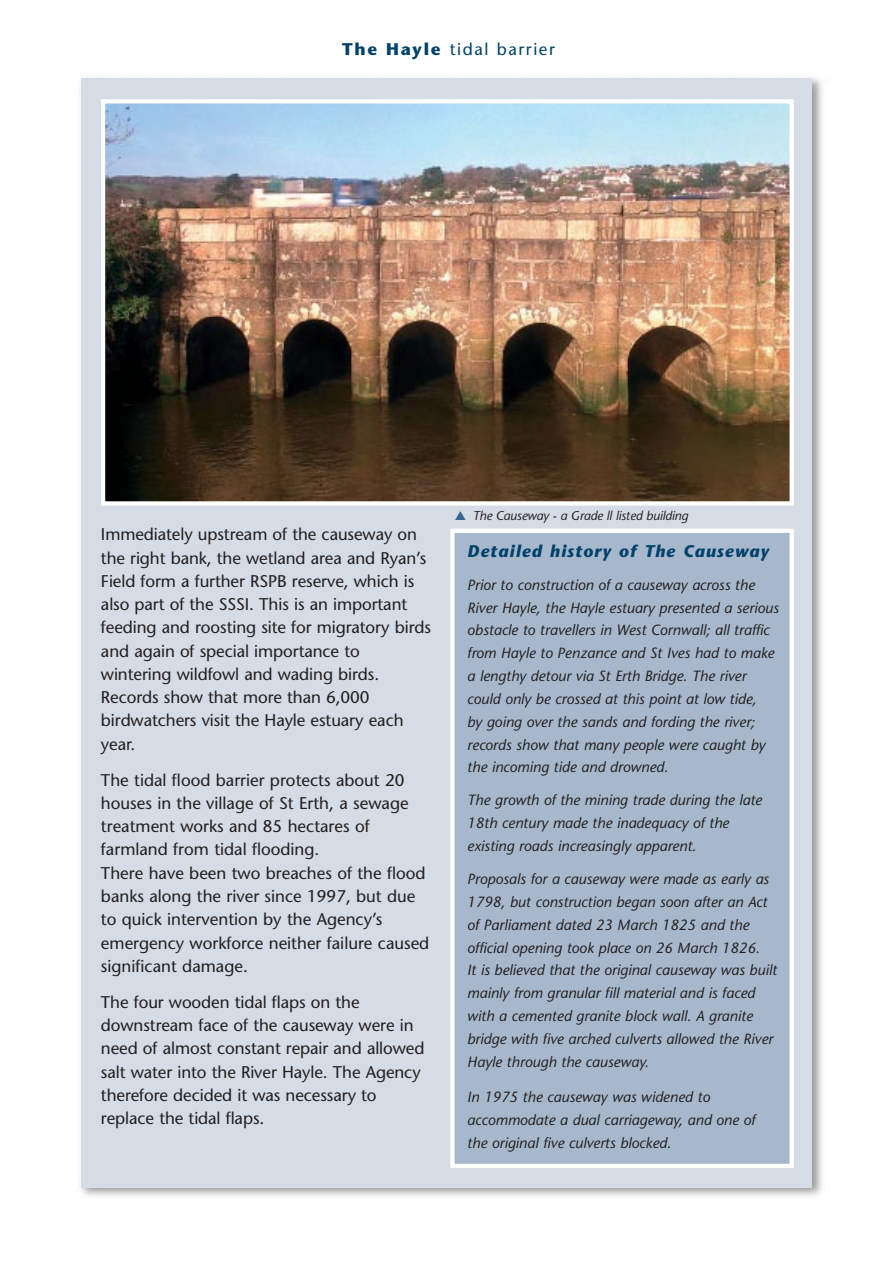
<style>
.page{position:relative;width:893px;height:1263px;background:#fff}
.page>*{position:absolute;margin:0;border:0;box-sizing:border-box;transform-origin:0 0}
.t1{font:16.95px/23.2px "Stone Sans";letter-spacing:-.005em;color:#231f1f}
.t2{font:italic 700 16.95px "Stone Sans";letter-spacing:.065em;color:#004269}
.t3{font:16.95px "Stone Sans";letter-spacing:.09em;color:#004269}
.t4{font:italic 14.85px/22.8px "Stone Sans";color:#231f1f}
.t5{font:italic 12.75px "Stone Sans";letter-spacing:-.01em;color:#231f1f}
.s1{font-weight:700}
.s2{color:#34688c}
</style>
<div class="page">
<img style="left:80px;top:77px;width:743px;height:1119px">
<div style="left:81px;top:78px;width:730px;height:1109px;background:#d5dce6"></div>
<img style="left:106px;top:104px;width:682px;height:397px">
<div style="left:101px;top:99px;width:692px;height:407px;border:4px solid #fff"></div>
<div style="left:452px;top:531px;width:339px;height:635px;background:#a7b8cd"></div>
<div style="left:450px;top:529px;width:343px;height:639px;border:4px solid #fff"></div>
<p class="t3" style="left:342px;top:42px;width:214px"><span class="s1">The Hayle</span> tidal barrier</p>
<p class="t1" style="left:101px;top:525px;width:331px">Immediately upstream of the causeway on the right bank, the wetland area and Ryan’s Field form a further RSPB reserve, which is also part of the SSSI. This is an important feeding and roosting site for migratory birds and again of special importance to wintering wildfowl and wading birds.<br>Records show that more than 6,000 birdwatchers visit the Hayle estuary each year.</p>
<p class="t1" style="left:101px;top:770px;width:330px">The tidal flood barrier protects about 20 houses in the village of St Erth, a sewage treatment works and 85 hectares of farmland from tidal flooding.<br>There have been two breaches of the flood banks along the river since 1997, but due to quick intervention by the Agency’s emergency workforce neither failure caused significant damage.</p>
<p class="t1" style="left:101px;top:992px;width:325px">The four wooden tidal flaps on the downstream face of the causeway were in need of almost constant repair and allowed salt water into the River Hayle. The Agency therefore decided it was necessary to replace the tidal flaps.</p>
<p class="t5" style="left:455px;top:511px;width:235px"><span class="s2">▲</span> The Causeway - a Grade ll listed building</p>
<p class="t2" style="left:467px;top:544px;width:303px">Detailed history of The Causeway</p>
<p class="t4" style="left:467px;top:575px;width:313px">Prior to construction of a causeway across the River Hayle, the Hayle estuary presented a serious obstacle to travellers in West Cornwall; all traffic from Hayle to Penzance and St Ives had to make a lengthy detour via St Erth Bridge. The river could only be crossed at this point at low tide,<br>by going over the sands and fording the river; records show that many people were caught by the incoming tide and drowned.</p>
<p class="t4" style="left:467px;top:790px;width:296px">The growth of the mining trade during the late<br>18th century made the inadequacy of the existing roads increasingly apparent.</p>
<p class="t4" style="left:467px;top:869px;width:311px">Proposals for a causeway were made as early as 1798, but construction began soon after an Act of Parliament dated 23 March 1825 and the official opening took place on 26 March 1826.<br>It is believed that the original causeway was built mainly from granular fill material and is faced with a cemented granite block wall. A granite bridge with five arched culverts allowed the River Hayle through the causeway.</p>
<p class="t4" style="left:467px;top:1087px;width:289px">In 1975 the causeway was widened to accommodate a dual carriageway, and one of the original five culverts blocked.</p>
</div>
